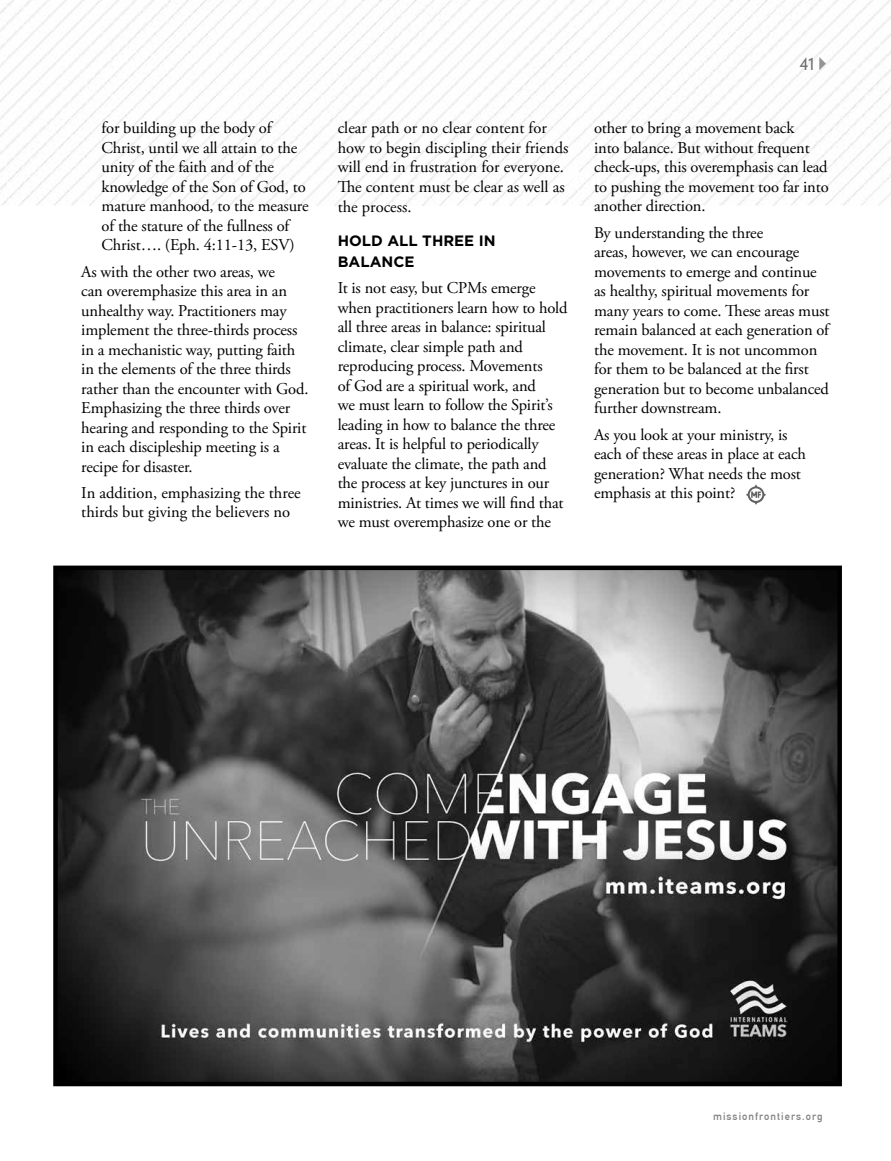
<style>
.page{position:relative;width:891px;height:1161px;background:#fff}
.page>*{position:absolute;margin:0;border:0;box-sizing:border-box;transform-origin:0 0}
.t1{font:16.5px/19.5px "Adobe Garamond Pro";letter-spacing:-.01em;color:#000}
.t2{font:300 16.5px "DIN Neuzeit Grotesk Std";color:#6d6d6d}
.t3{font:700 15px/21px "Gotham";color:#000}
.t4{font:10.5px "DIN Mittelschrift Std";letter-spacing:.1em;color:#818181}
</style>
<div class="page">
<img style="left:579px;top:0;width:312px;height:206px">
<img style="left:0;top:0;width:579px;height:206px">
<svg style="left:819px;top:57px;width:7px;height:13px"></svg>
<svg style="left:746px;top:484px;width:20px;height:21px"></svg>
<img style="left:58px;top:571px;width:779px;height:510px">
<div style="left:53px;top:566px;width:789px;height:520px;border:4px solid #000"></div>
<p class="t1" style="left:102px;top:119px;width:209px">for building up the body of<br>Christ, until we all attain to the unity of the faith and of the knowledge of the Son of God, to mature manhood, to the measure of the stature of the fullness of<br>Christ…. (Eph. 4:11-13, ESV)</p>
<p class="t1" style="left:81px;top:262px;width:229px">As with the other two areas, we<br>can overemphasize this area in an unhealthy way. Practitioners may implement the three-thirds process in a mechanistic way, putting faith in the elements of the three thirds rather than the encounter with God.<br>Emphasizing the three thirds over hearing and responding to the Spirit in each discipleship meeting is a recipe for disaster.</p>
<p class="t1" style="left:81px;top:484px;width:221px">In addition, emphasizing the three thirds but giving the believers no</p>
<p class="t1" style="left:338px;top:119px;width:232px">clear path or no clear content for how to begin discipling their friends will end in frustration for everyone.<br>The content must be clear as well as the process.</p>
<p class="t3" style="left:338px;top:230px;width:160px">HOLD ALL THREE IN<br>BALANCE</p>
<p class="t1" style="left:338px;top:279px;width:231px">It is not easy, but CPMs emerge when practitioners learn how to hold all three areas in balance: spiritual climate, clear simple path and reproducing process. Movements<br>of God are a spiritual work, and<br>we must learn to follow the Spirit’s leading in how to balance the three areas. It is helpful to periodically evaluate the climate, the path and the process at key junctures in our ministries. At times we will find that we must overemphasize one or the</p>
<p class="t2" style="left:800px;top:54px;width:17px">41</p>
<p class="t1" style="left:594px;top:119px;width:236px">other to bring a movement back<br>into balance. But without frequent check-ups, this overemphasis can lead to pushing the movement too far into another direction.</p>
<p class="t1" style="left:594px;top:223px;width:237px">By understanding the three<br>areas, however, we can encourage movements to emerge and continue as healthy, spiritual movements for many years to come. These areas must remain balanced at each generation of the movement. It is not uncommon for them to be balanced at the first generation but to become unbalanced further downstream.</p>
<p class="t1" style="left:594px;top:425px;width:213px">As you look at your ministry, is each of these areas in place at each generation? What needs the most emphasis at this point?</p>
<p class="t4" style="left:713px;top:1110px;width:111px">missionfrontiers.org</p>
</div>
